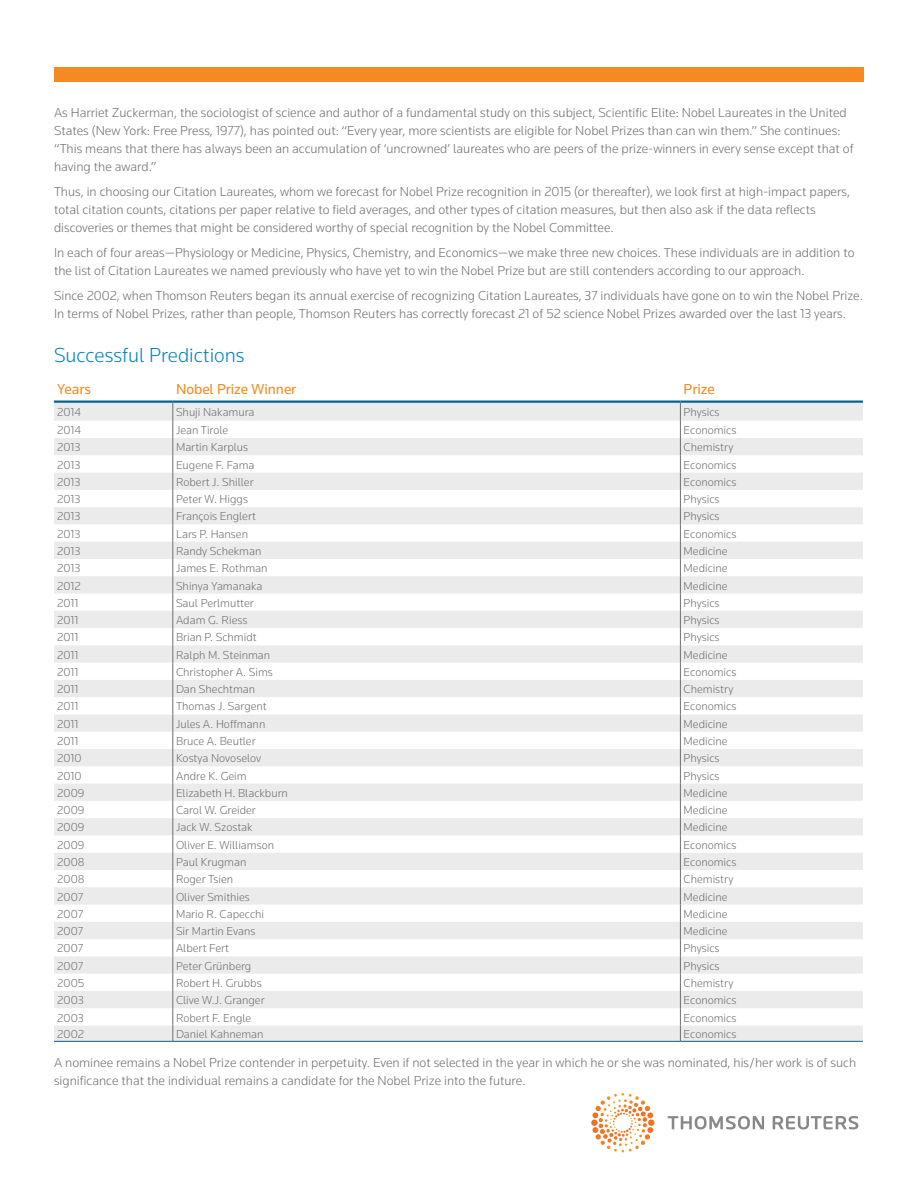
<style>
.page{position:relative;width:918px;height:1188px;background:#fff}
.page>*{position:absolute;margin:0;border:0;box-sizing:border-box;transform-origin:0 0}
.t1{font:300 21px "Knowledge";color:#0083bf}
.t2{font:15px "Knowledge";color:#f6891f}
.t3{font:300 13.5px/18px "Knowledge";color:#6d6e71}
.t4{font:300 12px "Knowledge";color:#6d6e71}
</style>
<div class="page">
<svg style="left:668px;top:1116px;width:190px;height:13px"></svg>
<svg style="left:591px;top:1093px;width:63px;height:56px"></svg>
<svg style="left:54px;top:403px;width:809px;height:638px;fill:#f0f0f1"></svg>
<svg style="left:173px;top:403px;width:1px;height:638px"></svg>
<svg style="left:680px;top:403px;width:1px;height:638px"></svg>
<hr style="left:54px;top:401px;width:119px;height:2px;background:#006594">
<hr style="left:173px;top:401px;width:507px;height:2px;background:#006594">
<hr style="left:680px;top:401px;width:183px;height:2px;background:#006594">
<hr style="left:54px;top:1041px;width:119px;height:1px;background:#006594">
<hr style="left:173px;top:1041px;width:507px;height:1px;background:#006594">
<hr style="left:680px;top:1041px;width:183px;height:1px;background:#006594">
<div style="left:54px;top:68px;width:810px;height:14px;background:#f6891f"></div>
<p class="t3" style="left:54px;top:104px;width:801px">As Harriet Zuckerman, the sociologist of science and author of a fundamental study on this subject, Scientific Elite: Nobel Laureates in the United States (New York: Free Press, 1977), has pointed out: “Every year, more scientists are eligible for Nobel Prizes than can win them.” She continues: “This means that there has always been an accumulation of ‘uncrowned’ laureates who are peers of the prize-winners in every sense except that of having the award.”</p>
<p class="t3" style="left:54px;top:182px;width:798px">Thus, in choosing our Citation Laureates, whom we forecast for Nobel Prize recognition in 2015 (or thereafter), we look first at high-impact papers, total citation counts, citations per paper relative to field averages, and other types of citation measures, but then also ask if the data reflects discoveries or themes that might be considered worthy of special recognition by the Nobel Committee.</p>
<p class="t3" style="left:54px;top:243px;width:802px">In each of four areas—Physiology or Medicine, Physics, Chemistry, and Economics—we make three new choices. These individuals are in addition to the list of Citation Laureates we named previously who have yet to win the Nobel Prize but are still contenders according to our approach.</p>
<p class="t3" style="left:54px;top:286px;width:810px">Since 2002, when Thomson Reuters began its annual exercise of recognizing Citation Laureates, 37 individuals have gone on to win the Nobel Prize.<br>In terms of Nobel Prizes, rather than people, Thomson Reuters has correctly forecast 21 of 52 science Nobel Prizes awarded over the last 13 years.</p>
<h1 class="t1" style="left:54px;top:342px;width:192px">Successful Predictions</h1>
<p class="t2" style="left:57px;top:380px;width:35px">Years</p>
<p class="t2" style="left:176px;top:380px;width:122px">Nobel Prize Winner</p>
<p class="t2" style="left:684px;top:380px;width:33px">Prize</p>
<p class="t4" style="left:57px;top:405px;width:25px">2014</p>
<p class="t4" style="left:176px;top:405px;width:80px">Shuji Nakamura</p>
<p class="t4" style="left:684px;top:405px;width:37px">Physics</p>
<p class="t4" style="left:57px;top:423px;width:25px">2014</p>
<p class="t4" style="left:176px;top:423px;width:54px">Jean Tirole</p>
<p class="t4" style="left:684px;top:423px;width:54px">Economics</p>
<p class="t4" style="left:57px;top:440px;width:25px">2013</p>
<p class="t4" style="left:176px;top:440px;width:74px">Martin Karplus</p>
<p class="t4" style="left:684px;top:440px;width:51px">Chemistry</p>
<p class="t4" style="left:57px;top:457px;width:25px">2013</p>
<p class="t4" style="left:176px;top:457px;width:80px">Eugene F. Fama</p>
<p class="t4" style="left:684px;top:457px;width:54px">Economics</p>
<p class="t4" style="left:57px;top:474px;width:25px">2013</p>
<p class="t4" style="left:176px;top:474px;width:79px">Robert J. Shiller</p>
<p class="t4" style="left:684px;top:474px;width:54px">Economics</p>
<p class="t4" style="left:57px;top:492px;width:25px">2013</p>
<p class="t4" style="left:176px;top:492px;width:74px">Peter W. Higgs</p>
<p class="t4" style="left:684px;top:492px;width:37px">Physics</p>
<p class="t4" style="left:57px;top:509px;width:25px">2013</p>
<p class="t4" style="left:176px;top:509px;width:81px">François Englert</p>
<p class="t4" style="left:684px;top:509px;width:37px">Physics</p>
<p class="t4" style="left:57px;top:526px;width:25px">2013</p>
<p class="t4" style="left:176px;top:526px;width:73px">Lars P. Hansen</p>
<p class="t4" style="left:684px;top:526px;width:54px">Economics</p>
<p class="t4" style="left:57px;top:544px;width:25px">2013</p>
<p class="t4" style="left:176px;top:544px;width:87px">Randy Schekman</p>
<p class="t4" style="left:684px;top:544px;width:45px">Medicine</p>
<p class="t4" style="left:57px;top:561px;width:25px">2013</p>
<p class="t4" style="left:176px;top:561px;width:93px">James E. Rothman</p>
<p class="t4" style="left:684px;top:561px;width:45px">Medicine</p>
<p class="t4" style="left:57px;top:578px;width:25px">2012</p>
<p class="t4" style="left:176px;top:578px;width:88px">Shinya Yamanaka</p>
<p class="t4" style="left:684px;top:578px;width:45px">Medicine</p>
<p class="t4" style="left:57px;top:595px;width:23px">2011</p>
<p class="t4" style="left:176px;top:595px;width:79px">Saul Perlmutter</p>
<p class="t4" style="left:684px;top:595px;width:37px">Physics</p>
<p class="t4" style="left:57px;top:613px;width:23px">2011</p>
<p class="t4" style="left:176px;top:613px;width:73px">Adam G. Riess</p>
<p class="t4" style="left:684px;top:613px;width:37px">Physics</p>
<p class="t4" style="left:57px;top:630px;width:23px">2011</p>
<p class="t4" style="left:176px;top:630px;width:82px">Brian P. Schmidt</p>
<p class="t4" style="left:684px;top:630px;width:37px">Physics</p>
<p class="t4" style="left:57px;top:647px;width:23px">2011</p>
<p class="t4" style="left:176px;top:647px;width:96px">Ralph M. Steinman</p>
<p class="t4" style="left:684px;top:647px;width:45px">Medicine</p>
<p class="t4" style="left:57px;top:665px;width:23px">2011</p>
<p class="t4" style="left:176px;top:665px;width:98px">Christopher A. Sims</p>
<p class="t4" style="left:684px;top:665px;width:54px">Economics</p>
<p class="t4" style="left:57px;top:682px;width:23px">2011</p>
<p class="t4" style="left:176px;top:682px;width:81px">Dan Shechtman</p>
<p class="t4" style="left:684px;top:682px;width:51px">Chemistry</p>
<p class="t4" style="left:57px;top:699px;width:23px">2011</p>
<p class="t4" style="left:176px;top:699px;width:92px">Thomas J. Sargent</p>
<p class="t4" style="left:684px;top:699px;width:54px">Economics</p>
<p class="t4" style="left:57px;top:716px;width:23px">2011</p>
<p class="t4" style="left:176px;top:716px;width:91px">Jules A. Hoffmann</p>
<p class="t4" style="left:684px;top:716px;width:45px">Medicine</p>
<p class="t4" style="left:57px;top:734px;width:23px">2011</p>
<p class="t4" style="left:176px;top:734px;width:81px">Bruce A. Beutler</p>
<p class="t4" style="left:684px;top:734px;width:45px">Medicine</p>
<p class="t4" style="left:57px;top:751px;width:26px">2010</p>
<p class="t4" style="left:176px;top:751px;width:87px">Kostya Novoselov</p>
<p class="t4" style="left:684px;top:751px;width:37px">Physics</p>
<p class="t4" style="left:57px;top:768px;width:26px">2010</p>
<p class="t4" style="left:176px;top:768px;width:72px">Andre K. Geim</p>
<p class="t4" style="left:684px;top:768px;width:37px">Physics</p>
<p class="t4" style="left:57px;top:785px;width:29px">2009</p>
<p class="t4" style="left:176px;top:785px;width:113px">Elizabeth H. Blackburn</p>
<p class="t4" style="left:684px;top:785px;width:45px">Medicine</p>
<p class="t4" style="left:57px;top:803px;width:29px">2009</p>
<p class="t4" style="left:176px;top:803px;width:81px">Carol W. Greider</p>
<p class="t4" style="left:684px;top:803px;width:45px">Medicine</p>
<p class="t4" style="left:57px;top:820px;width:29px">2009</p>
<p class="t4" style="left:176px;top:820px;width:78px">Jack W. Szostak</p>
<p class="t4" style="left:684px;top:820px;width:45px">Medicine</p>
<p class="t4" style="left:57px;top:837px;width:29px">2009</p>
<p class="t4" style="left:176px;top:837px;width:100px">Oliver E. Williamson</p>
<p class="t4" style="left:684px;top:837px;width:54px">Economics</p>
<p class="t4" style="left:57px;top:855px;width:29px">2008</p>
<p class="t4" style="left:176px;top:855px;width:72px">Paul Krugman</p>
<p class="t4" style="left:684px;top:855px;width:54px">Economics</p>
<p class="t4" style="left:57px;top:872px;width:29px">2008</p>
<p class="t4" style="left:176px;top:872px;width:59px">Roger Tsien</p>
<p class="t4" style="left:684px;top:872px;width:51px">Chemistry</p>
<p class="t4" style="left:57px;top:889px;width:27px">2007</p>
<p class="t4" style="left:176px;top:889px;width:75px">Oliver Smithies</p>
<p class="t4" style="left:684px;top:889px;width:45px">Medicine</p>
<p class="t4" style="left:57px;top:906px;width:27px">2007</p>
<p class="t4" style="left:176px;top:906px;width:90px">Mario R. Capecchi</p>
<p class="t4" style="left:684px;top:906px;width:45px">Medicine</p>
<p class="t4" style="left:57px;top:924px;width:27px">2007</p>
<p class="t4" style="left:176px;top:924px;width:81px">Sir Martin Evans</p>
<p class="t4" style="left:684px;top:924px;width:45px">Medicine</p>
<p class="t4" style="left:57px;top:941px;width:27px">2007</p>
<p class="t4" style="left:176px;top:941px;width:55px">Albert Fert</p>
<p class="t4" style="left:684px;top:941px;width:37px">Physics</p>
<p class="t4" style="left:57px;top:958px;width:27px">2007</p>
<p class="t4" style="left:176px;top:958px;width:77px">Peter Grünberg</p>
<p class="t4" style="left:684px;top:958px;width:37px">Physics</p>
<p class="t4" style="left:57px;top:976px;width:29px">2005</p>
<p class="t4" style="left:176px;top:976px;width:87px">Robert H. Grubbs</p>
<p class="t4" style="left:684px;top:976px;width:51px">Chemistry</p>
<p class="t4" style="left:57px;top:993px;width:28px">2003</p>
<p class="t4" style="left:176px;top:993px;width:90px">Clive W.J. Granger</p>
<p class="t4" style="left:684px;top:993px;width:54px">Economics</p>
<p class="t4" style="left:57px;top:1010px;width:28px">2003</p>
<p class="t4" style="left:176px;top:1010px;width:77px">Robert F. Engle</p>
<p class="t4" style="left:684px;top:1010px;width:54px">Economics</p>
<p class="t4" style="left:57px;top:1027px;width:28px">2002</p>
<p class="t4" style="left:176px;top:1027px;width:89px">Daniel Kahneman</p>
<p class="t4" style="left:684px;top:1027px;width:54px">Economics</p>
<p class="t3" style="left:54px;top:1053px;width:804px">A nominee remains a Nobel Prize contender in perpetuity. Even if not selected in the year in which he or she was nominated, his/her work is of such significance that the individual remains a candidate for the Nobel Prize into the future.</p>
</div>
